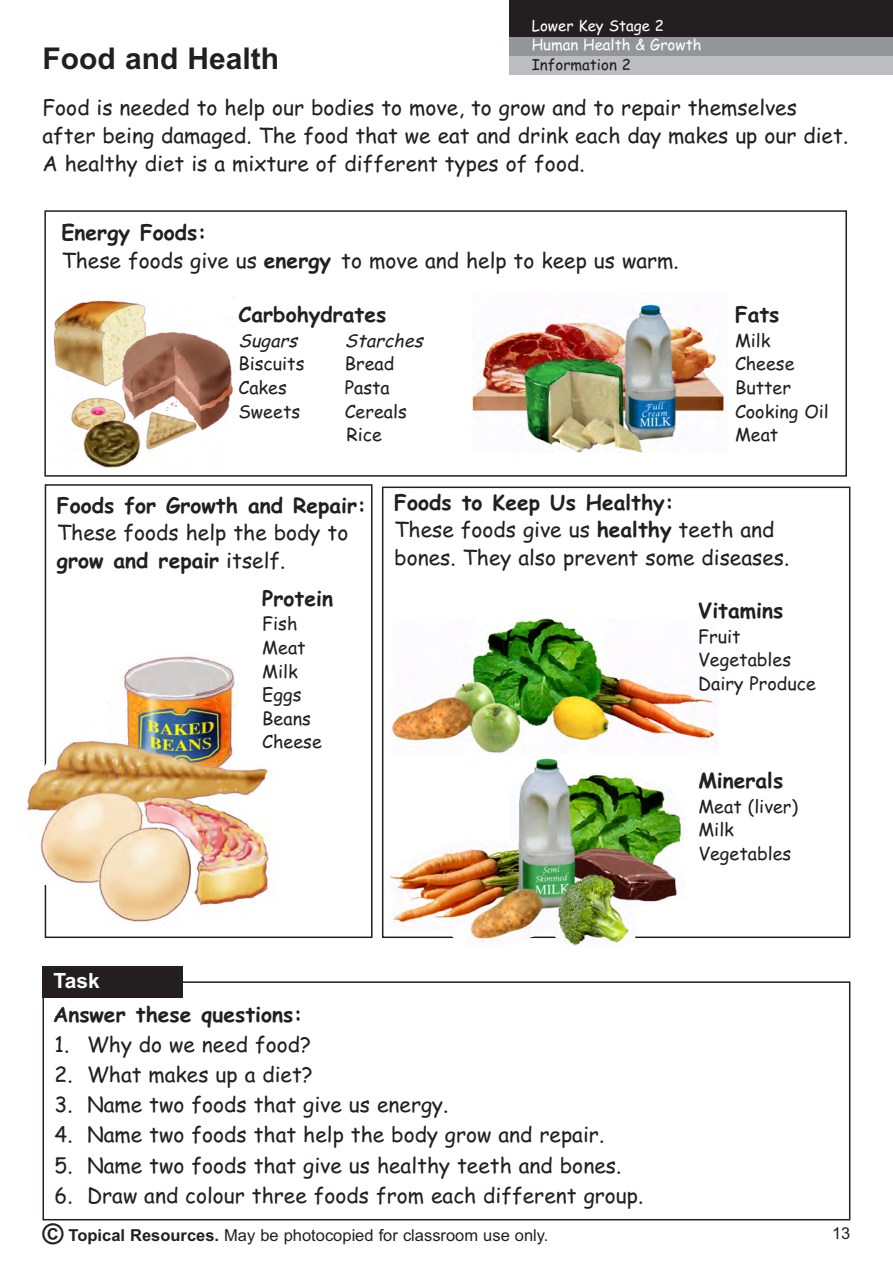
<style>
.page{position:relative;width:893px;height:1263px;background:#fff}
.page>*{position:absolute;margin:0;border:0;box-sizing:border-box;transform-origin:0 0}
.t1{font:700 30px "Arial";color:#231f20}
.t2{font:21px/27.5px "Comic Sans MS";color:#231f20}
.t3{font:700 21px "Comic Sans MS";color:#231f20}
.t4{font:700 21px "Arial";color:#fff}
.t5{font:18px/23.5px "Comic Sans MS";color:#231f20}
.t6{font:italic 18px "Comic Sans MS";color:#231f20}
.t7{font:16.5px "Arial";color:#231f20}
.t8{font:15px/19.6px "Comic Sans MS";color:#fff}
.t9{font:15px "Comic Sans MS";color:#231f20}
.s1{font-weight:700}
.s2{font-weight:700;font-size:28.5px}
</style>
<div class="page">
<div style="left:45px;top:484px;width:327px;height:454px;border:2px solid #231f20"></div>
<div style="left:44px;top:210px;width:803px;height:267px;border:2px solid #231f20"></div>
<div style="left:510px;top:0;width:383px;height:37px;background:#231f20"></div>
<div style="left:510px;top:37px;width:383px;height:19px;background:#939598"></div>
<div style="left:510px;top:56px;width:383px;height:18px;background:#bcbdc0"></div>
<div style="left:43px;top:981px;width:807px;height:239px;border:2px solid #231f20"></div>
<div style="left:43px;top:967px;width:140px;height:31px;background:#231f20"></div>
<div style="left:382px;top:487px;width:468px;height:451px;border:2px solid #231f20"></div>
<img style="left:53px;top:296px;width:182px;height:171px">
<img style="left:473px;top:304px;width:254px;height:149px">
<img style="left:391px;top:618px;width:327px;height:135px">
<img style="left:24px;top:654px;width:247px;height:270px">
<img style="left:391px;top:758px;width:297px;height:187px">
<p class="t8" style="left:532px;top:16px;width:171px">Lower Key Stage 2<br>Human Health &amp; Growth</p>
<h1 class="t1" style="left:43px;top:41px;width:238px">Food and Health</h1>
<p class="t9" style="left:532px;top:56px;width:101px">Information 2</p>
<p class="t2" style="left:43px;top:94px;width:807px">Food is needed to help our bodies to move, to grow and to repair themselves after being damaged. The food that we eat and drink each day makes up our diet.<br>A healthy diet is a mixture of different types of food.</p>
<p class="t2" style="left:61px;top:219px;width:619px"><span class="s1">Energy Foods:<br></span>These foods give us <span class="s1">energy</span> to move and help to keep us warm.</p>
<p class="t3" style="left:238px;top:303px;width:149px">Carbohydrates</p>
<p class="t6" style="left:238px;top:330px;width:66px">Sugars</p>
<p class="t6" style="left:345px;top:330px;width:85px">Starches</p>
<p class="t5" style="left:238px;top:352px;width:68px">Biscuits</p>
<p class="t5" style="left:345px;top:352px;width:51px">Bread</p>
<p class="t5" style="left:238px;top:376px;width:50px">Cakes</p>
<p class="t5" style="left:345px;top:376px;width:47px">Pasta</p>
<p class="t5" style="left:238px;top:400px;width:63px">Sweets</p>
<p class="t5" style="left:345px;top:400px;width:64px">Cereals<br>Rice</p>
<p class="t3" style="left:735px;top:303px;width:46px">Fats</p>
<p class="t5" style="left:735px;top:329px;width:95px">Milk<br>Cheese<br>Butter<br>Cooking Oil<br>Meat</p>
<p class="t3" style="left:57px;top:493px;width:311px">Foods for Growth and Repair:</p>
<p class="t2" style="left:57px;top:519px;width:293px">These foods help the body to <span class="s1">grow and repair</span> itself.</p>
<p class="t3" style="left:262px;top:586px;width:72px">Protein</p>
<p class="t5" style="left:262px;top:612px;width:61px">Fish<br>Meat<br>Milk<br>Eggs<br>Beans<br>Cheese</p>
<p class="t2" style="left:394px;top:489px;width:397px"><span class="s1">Foods to Keep Us Healthy:<br></span>These foods give us <span class="s1">healthy</span> teeth and bones. They also prevent some diseases.</p>
<p class="t3" style="left:698px;top:598px;width:87px">Vitamins</p>
<p class="t5" style="left:698px;top:625px;width:119px">Fruit<br>Vegetables<br>Dairy Produce</p>
<p class="t3" style="left:698px;top:768px;width:86px">Minerals</p>
<p class="t5" style="left:698px;top:795px;width:101px">Meat (liver)<br>Milk<br>Vegetables</p>
<p class="t4" style="left:54px;top:968px;width:48px">Task</p>
<p class="t3" style="left:53px;top:1003px;width:251px">Answer these questions:</p>
<p class="t2" style="left:55px;top:1031px;width:258px">1. Why do we need food?</p>
<p class="t2" style="left:55px;top:1061px;width:260px">2. What makes up a diet?</p>
<p class="t2" style="left:55px;top:1091px;width:395px">3. Name two foods that give us energy.</p>
<p class="t2" style="left:55px;top:1121px;width:551px">4. Name two foods that help the body grow and repair.</p>
<p class="t2" style="left:55px;top:1151px;width:568px">5. Name two foods that give us healthy teeth and bones.</p>
<p class="t2" style="left:55px;top:1181px;width:590px">6. Draw and colour three foods from each different group.</p>
<p class="t7" style="left:43px;top:1226px;width:507px"><span class="s2">©</span> <span class="s1">Topical Resources.</span> May be photocopied for classroom use only.</p>
<p class="t7" style="left:832px;top:1224px;width:20px">13</p>
</div>
